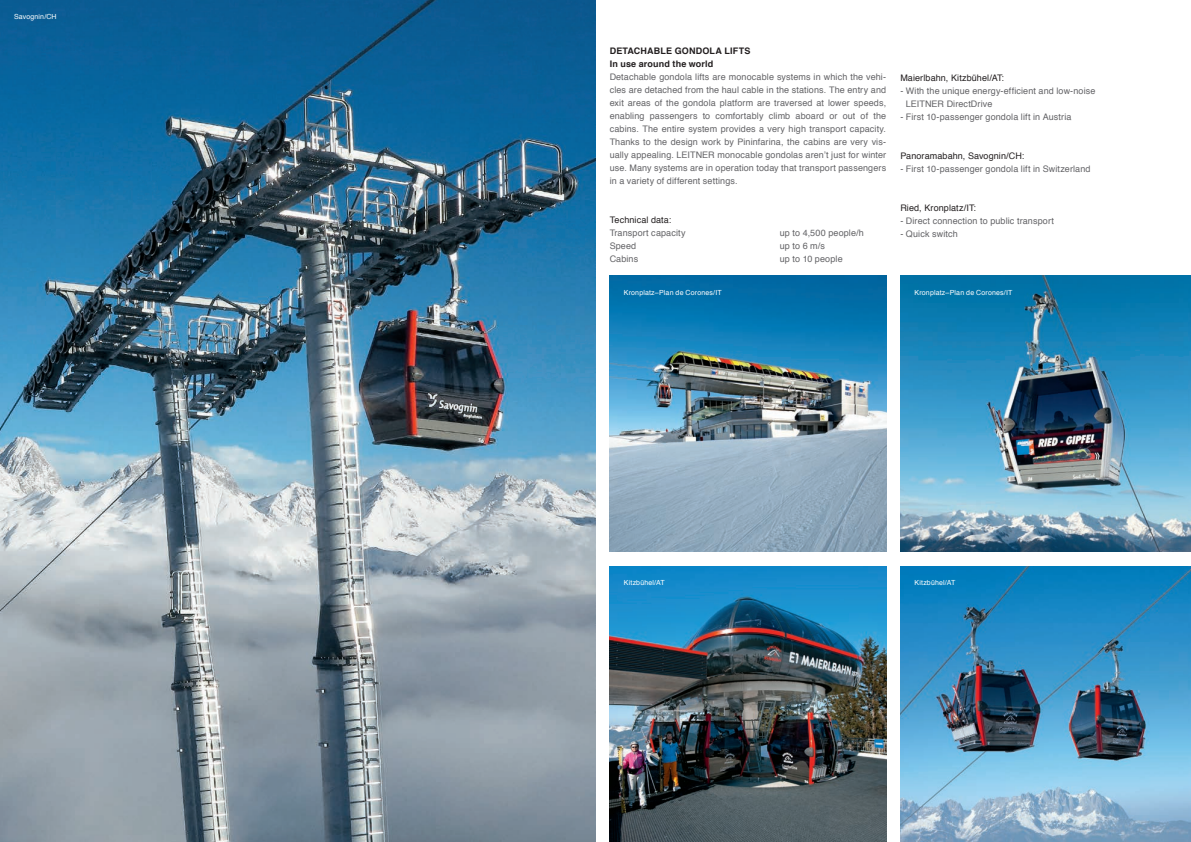
<style>
.page{position:relative;width:1191px;height:842px;background:#fff}
.page>*{position:absolute;margin:0;border:0;box-sizing:border-box;transform-origin:0 0}
.Text-Grau{font:9px/13px "Helvetica";letter-spacing:.015em;color:#636366;text-align:justify}
.Text-Grau_mit_Aufzäh{font:9px "Helvetica";letter-spacing:.015em;color:#231f20}
.Titel{font:700 9px "Helvetica";letter-spacing:.015em;color:#231f20}
.Fließtext{font:7px "Helvetica";letter-spacing:.02em;color:#fff}
</style>
<div class="page">
<img style="left:0;top:0;width:595px;height:842px">
<img style="left:609px;top:276px;width:277px;height:276px">
<img style="left:900px;top:276px;width:291px;height:276px">
<img style="left:900px;top:566px;width:291px;height:276px">
<img style="left:609px;top:566px;width:277px;height:276px">
<p class="Fließtext" style="left:14px;top:12px;width:44px">Savognin/CH</p>
<p class="Titel" style="left:609px;top:44px;width:142px">DETACHABLE GONDOLA LIFTS</p>
<p class="Titel" style="left:609px;top:57px;width:105px">In use around the world</p>
<p class="Text-Grau" style="left:609px;top:71px;width:278px">Detachable gondola lifts are monocable systems in which the vehi&shy;cles are detached from the haul cable in the stations. The entry and exit areas of the gondola platform are traversed at lower speeds, enabling passengers to comfortably climb aboard or out of the cabins. The entire system provides a very high transport capacity.<br>Thanks to the design work by Pininfarina, the cabins are very vis&shy;ually appealing. LEITNER monocable gondolas aren’t just for winter use. Many systems are in operation today that transport passengers in a variety of different settings.</p>
<p class="Text-Grau_mit_Aufzäh" style="left:609px;top:213px;width:63px">Technical data:</p>
<p class="Text-Grau" style="left:609px;top:227px;width:77px">Transport capacity</p>
<p class="Text-Grau" style="left:780px;top:227px;width:86px">up to 4,500 people/h</p>
<p class="Text-Grau" style="left:609px;top:240px;width:28px">Speed</p>
<p class="Text-Grau" style="left:780px;top:240px;width:47px">up to 6 m/s</p>
<p class="Text-Grau" style="left:609px;top:253px;width:30px">Cabins</p>
<p class="Text-Grau" style="left:780px;top:253px;width:64px">up to 10 people</p>
<p class="Text-Grau_mit_Aufzäh" style="left:900px;top:70px;width:105px">Maierlbahn, Kitzbühel/AT:</p>
<p class="Text-Grau" style="left:906px;top:84px;width:191px;text-indent:-6px">- With the unique energy-efficient and low-noise<br>LEITNER DirectDrive</p>
<p class="Text-Grau" style="left:900px;top:110px;width:173px">- First 10-passenger gondola lift in Austria</p>
<p class="Text-Grau_mit_Aufzäh" style="left:900px;top:148px;width:125px">Panoramabahn, Savognin/CH:</p>
<p class="Text-Grau" style="left:900px;top:162px;width:192px">- First 10-passenger gondola lift in Switzerland</p>
<p class="Text-Grau_mit_Aufzäh" style="left:900px;top:200px;width:77px">Ried, Kronplatz/IT:</p>
<p class="Text-Grau" style="left:900px;top:214px;width:155px">- Direct connection to public transport</p>
<p class="Text-Grau" style="left:900px;top:227px;width:59px">- Quick switch</p>
<p class="Fließtext" style="left:624px;top:287px;width:99px">Kronplatz–Plan de Corones/IT</p>
<p class="Fließtext" style="left:914px;top:287px;width:99px">Kronplatz–Plan de Corones/IT</p>
<p class="Fließtext" style="left:624px;top:578px;width:42px">Kitzbühel/AT</p>
<p class="Fließtext" style="left:914px;top:578px;width:42px">Kitzbühel/AT</p>
</div>
